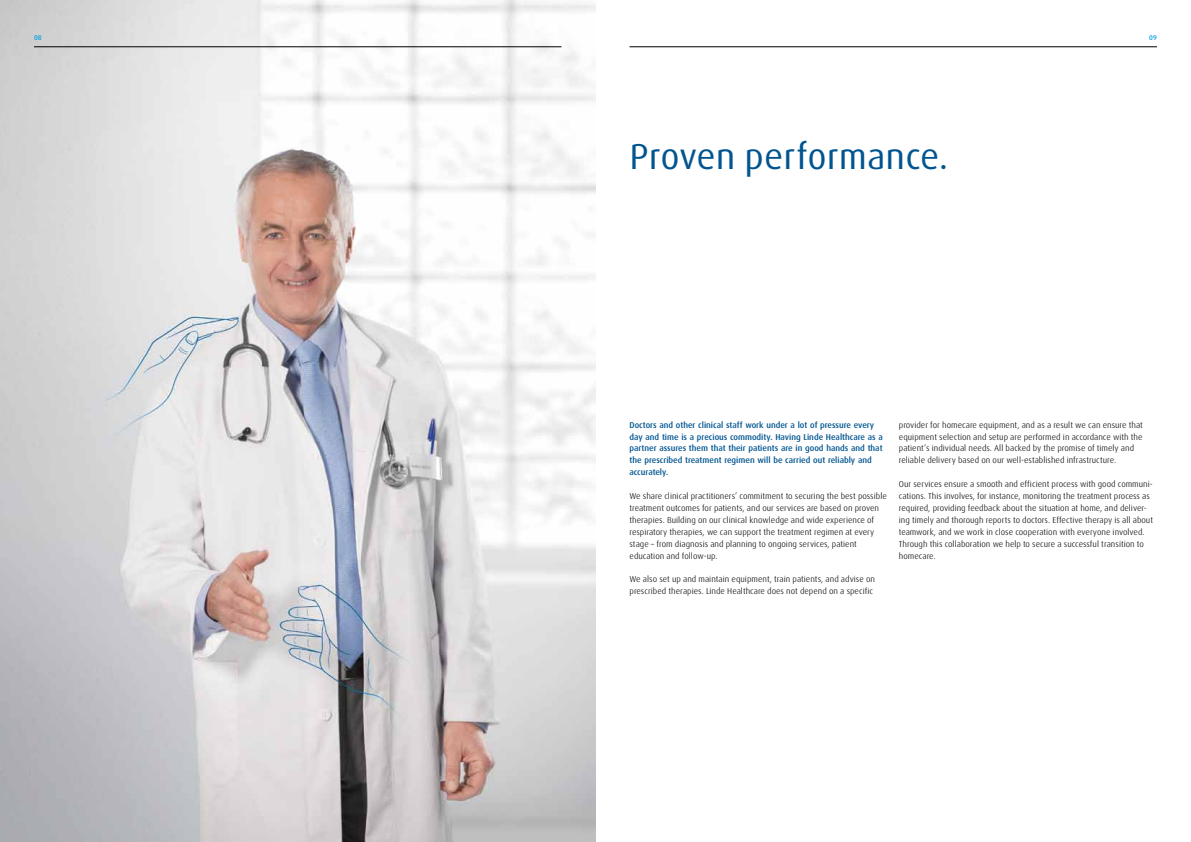
<style>
.page{position:relative;width:1191px;height:842px;background:#fff}
.page>*{position:absolute;margin:0;border:0;box-sizing:border-box;transform-origin:0 0}
.t1{font:36px "Linde Dax Global";color:#005590}
.t2{font:300 8.5px/11.9px "Linde Dax Global";color:#000}
.t3{font:500 8.5px/11.9px "Linde Dax Global";color:#005590}
.t4{font:500 7px "Linde Dax Global";color:#009ee3}
</style>
<div class="page">
<hr style="left:629px;top:47px;width:528px;height:1px;background:#000">
<img style="left:0;top:0;width:595px;height:842px">
<hr style="left:34px;top:47px;width:527px;height:1px;background:#000">
<p class="t4" style="left:34px;top:33px;width:9px">08</p>
<p class="t4" style="left:1149px;top:33px;width:9px">09</p>
<h1 class="t1" style="left:629px;top:135px;width:320px">Proven performance.</h1>
<p class="t3" style="left:629px;top:419px;width:255px">Doctors and other clinical staff work under a lot of pressure every day and time is a precious commodity. Having Linde Healthcare as a partner assures them that their patients are in good hands and that the prescribed treatment regimen will be carried out reliably and accurately.</p>
<p class="t2" style="left:629px;top:490px;width:259px">We share clinical practitioners’ commitment to securing the best possible treatment outcomes for patients, and our services are based on proven therapies. Building on our clinical knowledge and wide experience of respiratory therapies, we can support the treatment regimen at every stage – from diagnosis and planning to ongoing services, patient education and follow-up.</p>
<p class="t2" style="left:629px;top:573px;width:247px">We also set up and maintain equipment, train patients, and advise on prescribed therapies. Linde Healthcare does not depend on a specific</p>
<p class="t2" style="left:899px;top:419px;width:245px">provider for homecare equipment, and as a result we can ensure that equipment selection and setup are performed in accordance with the patient’s individual needs. All backed by the promise of timely and reliable delivery based on our well-established infrastructure.</p>
<p class="t2" style="left:899px;top:478px;width:256px">Our services ensure a smooth and efficient process with good communi&shy;cations. This involves, for instance, monitoring the treatment process as required, providing feedback about the situation at home, and deliver&shy;ing timely and thorough reports to doctors. Effective therapy is all about teamwork, and we work in close cooperation with everyone involved.<br>Through this collaboration we help to secure a successful transition to homecare.</p>
</div>
